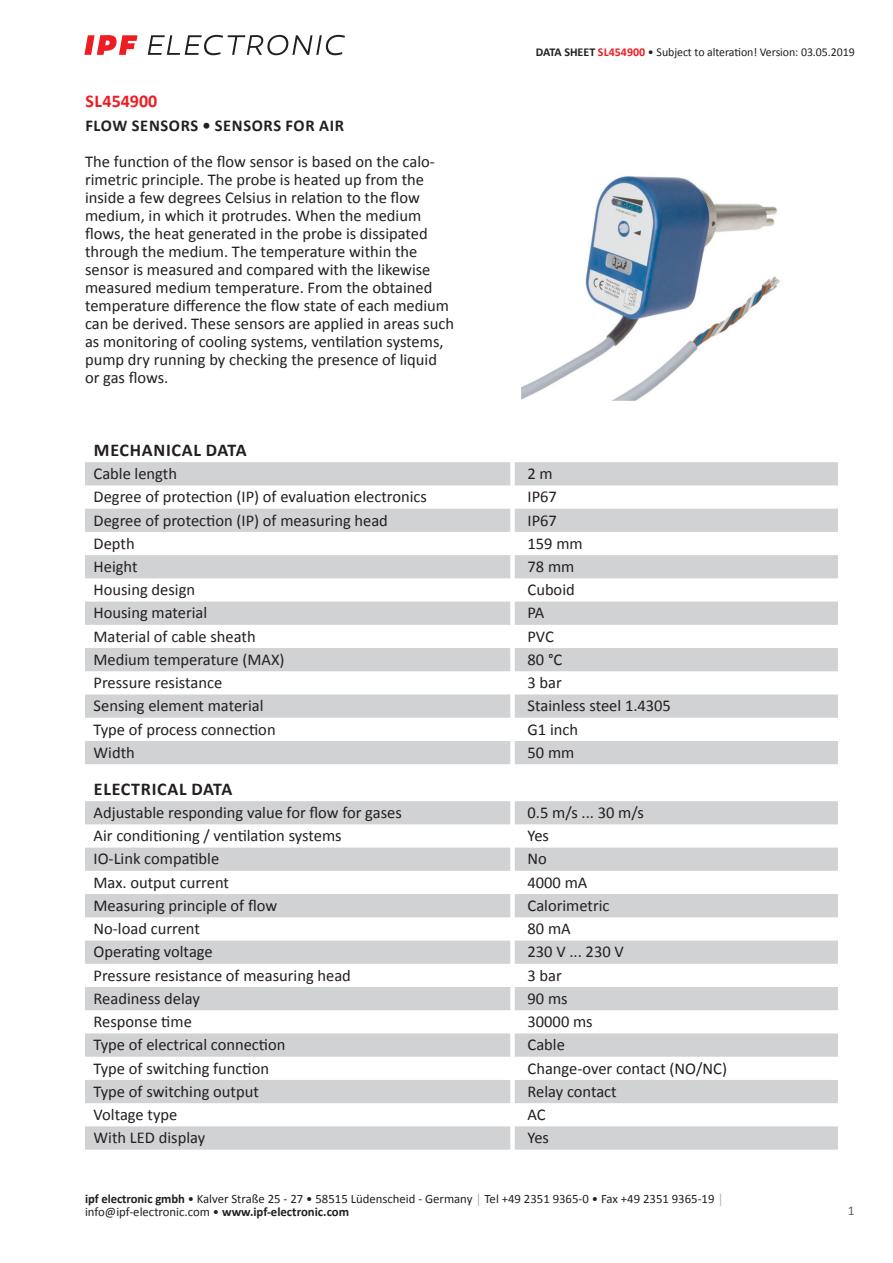
<style>
.page{position:relative;width:893px;height:1263px;background:#fff}
.page>*{position:absolute;margin:0;border:0;box-sizing:border-box;transform-origin:0 0}
.t1{font:700 18px "Calibri";letter-spacing:.04em;color:#231f20}
.t2{font:700 18px "Calibri";color:#ee1d23}
.t3{font:16.5px/18px "Calibri";color:#231f20}
.t4{font:700 16.5px "Calibri";letter-spacing:.04em;color:#231f20}
.t5{font:13.5px "Calibri";color:#636366}
.t6{font:12.75px/12.6px "Calibri";color:#231f20}
.t7{font:12px "Calibri";letter-spacing:-.005em;color:#231f20}
.s1{font-weight:700}
.s2{font-weight:700;color:#ee1d23}
.s3{color:#a8a9ad}
</style>
<div class="page">
<svg style="left:148px;top:35px;width:197px;height:20px"></svg>
<svg style="left:84px;top:35px;width:54px;height:20px"></svg>
<svg style="left:85px;top:462px;width:753px;height:302px;fill:#d1d2d4"></svg>
<svg style="left:85px;top:801px;width:753px;height:348px;fill:#d1d2d4"></svg>
<img style="left:521px;top:176px;width:259px;height:225px">
<p class="t2" style="left:85px;top:88px;width:73px">SL454900</p>
<p class="t4" style="left:85px;top:114px;width:260px">FLOW SENSORS • SENSORS FOR AIR</p>
<p class="t3" style="left:85px;top:152px;width:370px">The function of the flow sensor is based on the calo&shy;rimetric principle. The probe is heated up from the inside a few degrees Celsius in relation to the flow medium, in which it protrudes. When the medium flows, the heat generated in the probe is dissipated through the medium. The temperature within the sensor is measured and compared with the likewise measured medium temperature. From the obtained temperature difference the flow state of each medium can be derived. These sensors are applied in areas such as monitoring of cooling systems, ventilation systems, pump dry running by checking the presence of liquid or gas flows.</p>
<p class="t7" style="left:536px;top:44px;width:320px"><span class="s1">DATA SHEET</span> <span class="s2">SL454900</span> • Subject to alteration! Version: 03.05.2019</p>
<p class="t1" style="left:94px;top:437px;width:154px">MECHANICAL DATA</p>
<p class="t3" style="left:94px;top:464px;width:85px">Cable length</p>
<p class="t3" style="left:527px;top:464px;width:27px">2m</p>
<p class="t3" style="left:94px;top:487px;width:335px">Degree of protection (IP) of evaluation electronics</p>
<p class="t3" style="left:527px;top:487px;width:31px">IP67</p>
<p class="t3" style="left:94px;top:511px;width:296px">Degree of protection (IP) of measuring head</p>
<p class="t3" style="left:527px;top:511px;width:31px">IP67</p>
<p class="t3" style="left:94px;top:534px;width:43px">Depth</p>
<p class="t3" style="left:527px;top:534px;width:57px">159 mm</p>
<p class="t3" style="left:94px;top:557px;width:46px">Height</p>
<p class="t3" style="left:527px;top:557px;width:48px">78 mm</p>
<p class="t3" style="left:94px;top:580px;width:103px">Housing design</p>
<p class="t3" style="left:527px;top:580px;width:49px">Cuboid</p>
<p class="t3" style="left:94px;top:603px;width:115px">Housing material</p>
<p class="t3" style="left:527px;top:603px;width:18px">PA</p>
<p class="t3" style="left:94px;top:627px;width:164px">Material of cable sheath</p>
<p class="t3" style="left:527px;top:627px;width:28px">PVC</p>
<p class="t3" style="left:94px;top:650px;width:193px">Medium temperature (MAX)</p>
<p class="t3" style="left:527px;top:650px;width:36px">80 °C</p>
<p class="t3" style="left:94px;top:673px;width:130px">Pressure resistance</p>
<p class="t3" style="left:527px;top:673px;width:36px">3 bar</p>
<p class="t3" style="left:94px;top:696px;width:171px">Sensing element material</p>
<p class="t3" style="left:527px;top:696px;width:145px">Stainless steel 1.4305</p>
<p class="t3" style="left:94px;top:720px;width:184px">Type of process connection</p>
<p class="t3" style="left:527px;top:720px;width:52px">G1 inch</p>
<p class="t3" style="left:94px;top:743px;width:43px">Width</p>
<p class="t3" style="left:527px;top:743px;width:48px">50 mm</p>
<p class="t1" style="left:94px;top:776px;width:140px">ELECTRICAL DATA</p>
<p class="t3" style="left:94px;top:803px;width:310px">Adjustable responding value for flow for gases</p>
<p class="t3" style="left:527px;top:803px;width:118px">0.5 m/s ... 30 m/s</p>
<p class="t3" style="left:94px;top:826px;width:250px">Air conditioning / ventilation systems</p>
<p class="t3" style="left:527px;top:826px;width:23px">Yes</p>
<p class="t3" style="left:94px;top:849px;width:127px">IO-Link compatible</p>
<p class="t3" style="left:527px;top:849px;width:21px">No</p>
<p class="t3" style="left:94px;top:873px;width:137px">Max. output current</p>
<p class="t3" style="left:527px;top:873px;width:61px">4000 mA</p>
<p class="t3" style="left:94px;top:896px;width:185px">Measuring principle of flow</p>
<p class="t3" style="left:527px;top:896px;width:84px">Calorimetric</p>
<p class="t3" style="left:94px;top:919px;width:108px">No-load current</p>
<p class="t3" style="left:527px;top:919px;width:45px">80 mA</p>
<p class="t3" style="left:94px;top:942px;width:121px">Operating voltage</p>
<p class="t3" style="left:527px;top:942px;width:98px">230 V ... 230 V</p>
<p class="t3" style="left:94px;top:966px;width:259px">Pressure resistance of measuring head</p>
<p class="t3" style="left:527px;top:966px;width:36px">3 bar</p>
<p class="t3" style="left:94px;top:989px;width:108px">Readiness delay</p>
<p class="t3" style="left:527px;top:989px;width:42px">90 ms</p>
<p class="t3" style="left:94px;top:1012px;width:100px">Response time</p>
<p class="t3" style="left:527px;top:1012px;width:67px">30000 ms</p>
<p class="t3" style="left:94px;top:1035px;width:193px">Type of electrical connection</p>
<p class="t3" style="left:527px;top:1035px;width:39px">Cable</p>
<p class="t3" style="left:94px;top:1059px;width:177px">Type of switching function</p>
<p class="t3" style="left:527px;top:1059px;width:201px">Change-over contact (NO/NC)</p>
<p class="t3" style="left:94px;top:1082px;width:167px">Type of switching output</p>
<p class="t3" style="left:527px;top:1082px;width:91px">Relay contact</p>
<p class="t3" style="left:94px;top:1105px;width:85px">Voltage type</p>
<p class="t3" style="left:527px;top:1105px;width:20px">AC</p>
<p class="t3" style="left:94px;top:1128px;width:113px">With LED display</p>
<p class="t3" style="left:527px;top:1128px;width:23px">Yes</p>
<p class="t6" style="left:85px;top:1192px;width:640px"><span class="s1">ipf electronic gmbh</span> • Kalver Straße 25 - 27 • 58515 Lüdenscheid - Germany <span class="s3">│</span> Tel +49 2351 9365-0 • Fax +49 2351 9365-19 <span class="s3">│ </span>info@ipf-electronic.com • <span class="s1">www.ipf-electronic.com</span></p>
<p class="t5" style="left:848px;top:1201px;width:8px">1</p>
</div>
